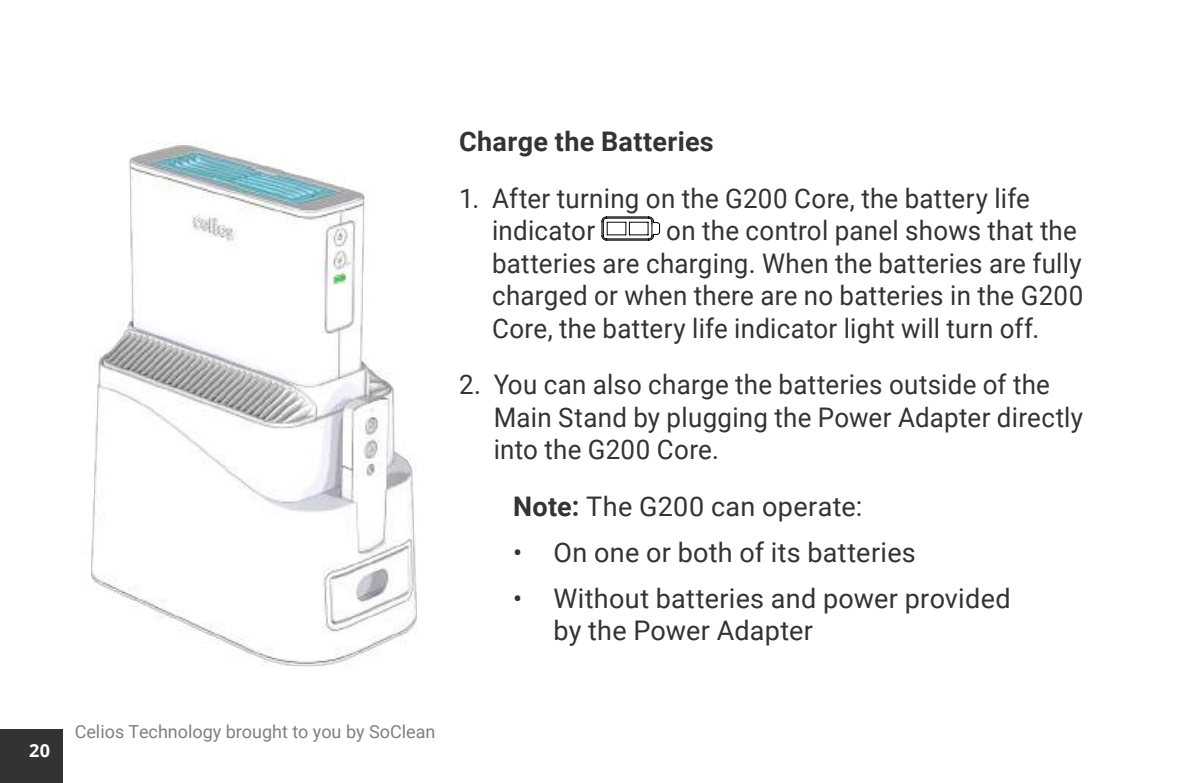
<style>
.page{position:relative;width:1188px;height:783px;background:#fff}
.page>*{position:absolute;margin:0;border:0;box-sizing:border-box;transform-origin:0 0}
.t1{font:27px/32.4px "Roboto";letter-spacing:.01em;color:#323332;scale:.96 1}
.t2{font:27px/32.4px "Roboto";letter-spacing:.01em;color:#323332}
.t3{font:700 27px "Roboto";letter-spacing:.01em;color:#323332}
.t4{font:18px "Roboto";color:#808080}
.t5{font:700 18px "Open Sans";color:#fff}
.s1{font-weight:700}
</style>
<div class="page">
<div style="left:0;top:729px;width:63px;height:54px;background:#323332"></div>
<svg style="left:601px;top:216px;width:59px;height:25px"></svg>
<img style="left:90px;top:143px;width:327px;height:524px">
<p class="t3" style="left:459px;top:123px;width:256px">Charge the Batteries</p>
<p class="t1" style="left:492px;top:181px;width:562px;text-indent:-33px">1. After turning on the G200 Core, the battery life indicator</p>
<p class="t1" style="left:492px;top:214px;width:617px;text-indent:174px">on the control panel shows that the batteries are charging. When the batteries are fully charged or when there are no batteries in the G200<br>Core, the battery life indicator light will turn off.</p>
<p class="t1" style="left:494px;top:368px;width:616px;text-indent:-35px">2. You can also charge the batteries outside of the<br>Main Stand by plugging the Power Adapter directly into the G200 Core.</p>
<p class="t2" style="left:513px;top:489px;width:351px"><span class="s1">Note:</span> The G200 can operate:</p>
<p class="t2" style="left:513px;top:535px;width:404px">• On one or both of its batteries</p>
<p class="t2" style="left:554px;top:581px;width:459px;text-indent:-40px">• Without batteries and power provided by the Power Adapter</p>
<p class="t5" style="left:29px;top:737px;width:22px">20</p>
<p class="t4" style="left:75px;top:719px;width:362px">Celios Technology brought to you by SoClean</p>
</div>
